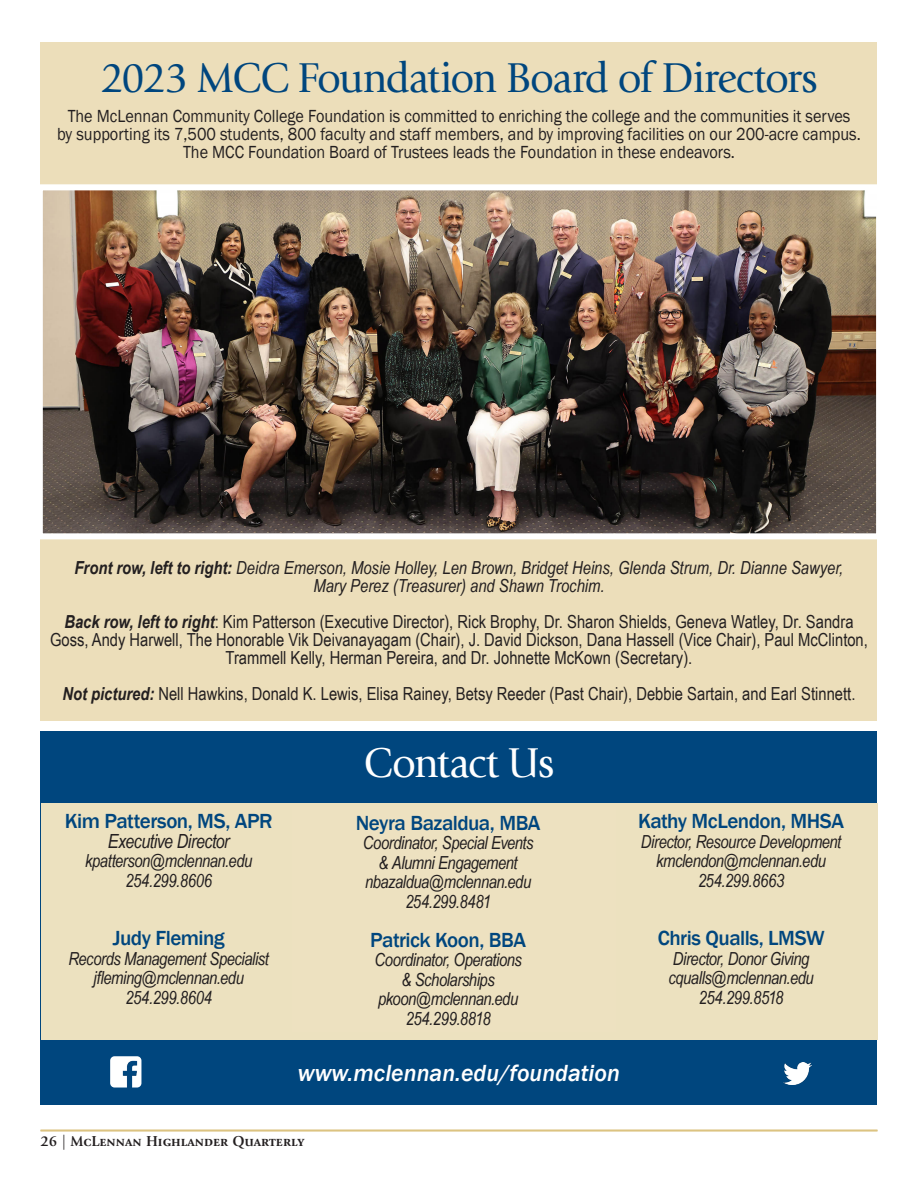
<style>
.page{position:relative;width:918px;height:1188px;background:#fff}
.page>*{position:absolute;margin:0;border:0;box-sizing:border-box;transform-origin:0 0}
.t1{font:43.5px "Giovanni Std";letter-spacing:-.025em;color:#00467e;scale:.96 1}
.t2{font:43.5px "Giovanni Std";color:#fff;scale:.96 1}
.t3{font:italic 500 24px "Franklin Gothic";color:#fff}
.t4{font:500 21px "Franklin Gothic";letter-spacing:-.025em;color:#00467e}
.t5{font:italic 19.5px "Arial Narrow";letter-spacing:-.025em;color:#231f20}
.t6{font:18px/18px "Arial Narrow";color:#231f20;text-align:center}
.t7{font:italic 18px/19.5px "Arial Narrow";letter-spacing:-.02em;color:#231f20;text-align:center}
.San_Serif_Body_Copy{font:18px/18px "Franklin Gothic";color:#231f20;text-align:center;scale:.9 1}
.t8{font:italic 18px/18px "Arial Narrow";color:#231f20;text-align:center}
.t9{font:700 15px "Giovanni Std";color:#231f20}
.s1{font-weight:700}
.s2{font-weight:700;font-style:italic}
</style>
<div class="page">
<hr style="left:40px;top:1131px;width:838px;height:1px;background:#dcc381">
<hr style="left:40px;top:1130px;width:838px;height:1px;background:#dcc381">
<div style="left:40px;top:42px;width:838px;height:678px;background:#ecdeba"></div>
<img style="left:44px;top:191px;width:831px;height:341px">
<div style="left:37px;top:184px;width:845px;height:355px;border:6px solid #fff"></div>
<div style="left:40px;top:731px;width:838px;height:374px;background:#00467e"></div>
<div style="left:41px;top:803px;width:837px;height:237px;background:#ece1bf"></div>
<img style="left:110px;top:1056px;width:31px;height:32px">
<img style="left:783px;top:1062px;width:28px;height:23px">
<p class="t1" style="left:100px;top:54px;width:749px">2023 MCC Foundation Board of Directors</p>
<p class="San_Serif_Body_Copy" style="left:57px;top:108px;width:894px">The McLennan Community College Foundation is committed to enriching the college and the communities it serves<br>by supporting its 7,500 students, 800 faculty and staff members, and by improving facilities on our 200-acre campus.<br>The MCC Foundation Board of Trustees leads the Foundation in these endeavors.</p>
<p class="t8" style="left:75px;top:558px;width:770px"><span class="s1">Front row, left to right:</span> Deidra Emerson, Mosie Holley, Len Brown, Bridget Heins, Glenda Strum, Dr. Dianne Sawyer,<br>Mary Perez (Treasurer) and Shawn Trochim.</p>
<p class="t6" style="left:50px;top:612px;width:819px"><span class="s2">Back row, left to right</span>: Kim Patterson (Executive Director), Rick Brophy, Dr. Sharon Shields, Geneva Watley, Dr. Sandra<br>Goss, Andy Harwell, The Honorable Vik Deivanayagam (Chair), J. David Dickson, Dana Hassell (Vice Chair), Paul McClinton,<br>Trammell Kelly, Herman Pereira, and Dr. Johnette McKown (Secretary).</p>
<p class="t6" style="left:62px;top:684px;width:795px"><span class="s2">Not pictured:</span> Nell Hawkins, Donald K. Lewis, Elisa Rainey, Betsy Reeder (Past Chair), Debbie Sartain, and Earl Stinnett.</p>
<p class="t4" style="left:65px;top:808px;width:209px">Kim Patterson, MS, APR</p>
<p class="t5" style="left:108px;top:828px;width:123px">Executive Director</p>
<p class="t7" style="left:85px;top:851px;width:169px">kpatterson@mclennan.edu</p>
<p class="t7" style="left:126px;top:871px;width:88px">254.299.8606</p>
<p class="t4" style="left:113px;top:925px;width:113px">Judy Fleming</p>
<p class="t7" style="left:68px;top:949px;width:202px">Records Management Specialist jfleming@mclennan.edu<br>254.299.8604</p>
<p class="t2" style="left:364px;top:739px;width:200px">Contact Us</p>
<p class="t4" style="left:356px;top:810px;width:186px">Neyra Bazaldua, MBA</p>
<p class="t7" style="left:363px;top:833px;width:172px">Coordinator, Special Events &amp; Alumni Engagement</p>
<p class="t7" style="left:365px;top:872px;width:168px">nbazaldua@mclennan.edu</p>
<p class="t7" style="left:405px;top:891px;width:87px">254.299.8481</p>
<p class="t4" style="left:370px;top:927px;width:157px">Patrick Koon, BBA</p>
<p class="t7" style="left:374px;top:950px;width:149px">Coordinator, Operations</p>
<p class="t7" style="left:402px;top:969px;width:95px">&amp; Scholarships</p>
<p class="t7" style="left:378px;top:989px;width:142px">pkoon@mclennan.edu</p>
<p class="t7" style="left:406px;top:1008px;width:86px">254.299.8818</p>
<p class="t3" style="left:298px;top:1058px;width:324px">www.mclennan.edu/foundation</p>
<p class="t9" style="left:40px;top:1132px;width:266px">26 | McLennan Highlander Quarterly</p>
<p class="t4" style="left:638px;top:808px;width:208px">Kathy McLendon, MHSA</p>
<p class="t7" style="left:641px;top:832px;width:202px">Director, Resource Development</p>
<p class="t7" style="left:656px;top:851px;width:171px">kmclendon@mclennan.edu</p>
<p class="t7" style="left:698px;top:871px;width:88px">254.299.8663</p>
<p class="t4" style="left:658px;top:925px;width:168px">Chris Qualls, LMSW</p>
<p class="t7" style="left:669px;top:949px;width:147px">Director, Donor Giving cqualls@mclennan.edu<br>254.299.8518</p>
</div>
